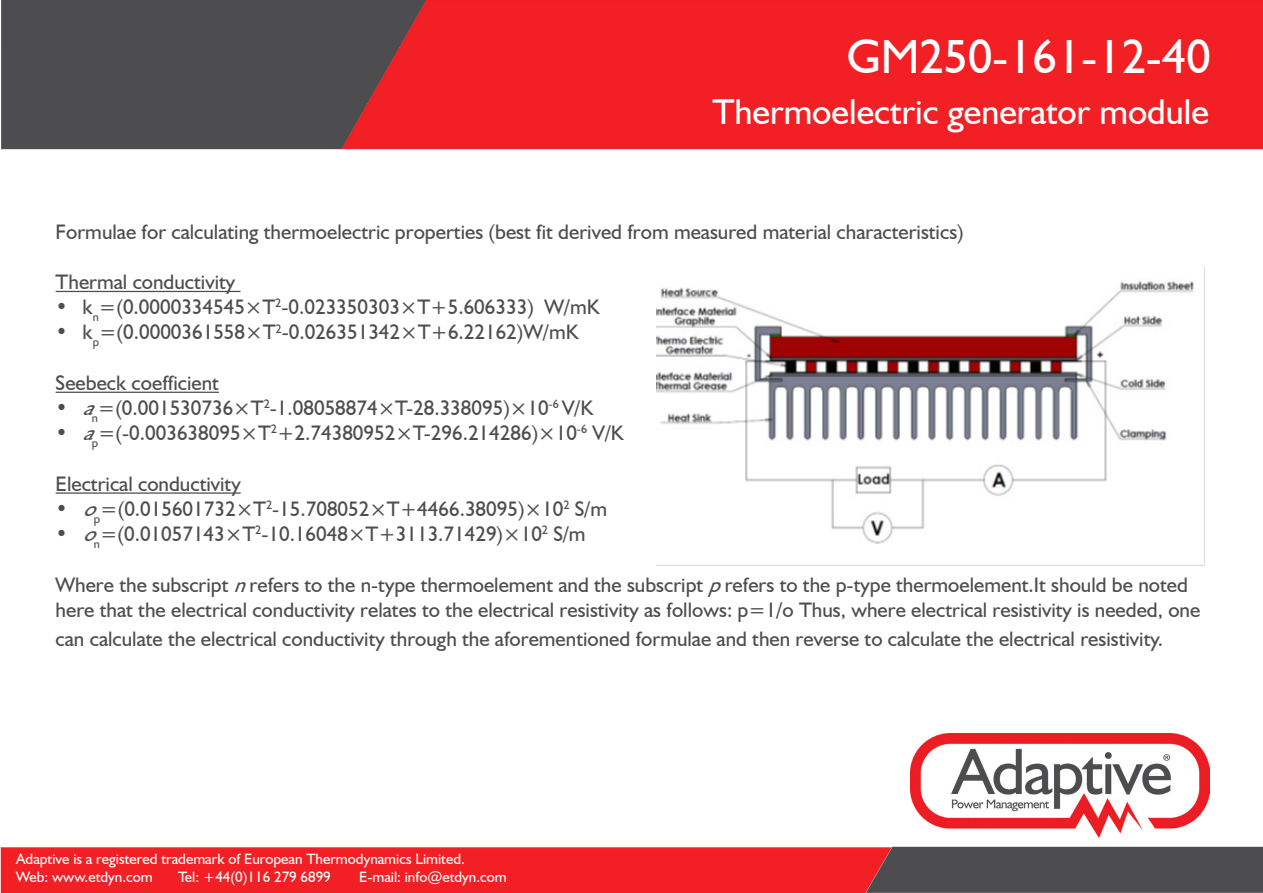
<style>
.page{position:relative;width:1263px;height:893px;background:#fff}
.page>*{position:absolute;margin:0;border:0;box-sizing:border-box;transform-origin:0 0}
.t1{font:48px "Humanist 521 BT";color:#fff}
.t2{font:36px "Humanist 521 BT";color:#fff}
.t3{font:21px/25.2px "Humanist 521 BT";color:#4d4d4f}
.t4{font:15px "Humanist 521 BT";color:#fff}
.s1{font-style:italic}
</style>
<div class="page">
<hr style="left:56px;top:291px;width:184px;height:1px;background:#4d4d4f">
<hr style="left:56px;top:392px;width:163px;height:1px;background:#4d4d4f">
<hr style="left:56px;top:492px;width:185px;height:2px;background:#4d4d4f">
<svg style="left:0;top:846px;width:1263px;height:47px;background:#c13336"></svg>
<img style="left:911px;top:733px;width:298px;height:105px">
<img style="left:656px;top:268px;width:549px;height:297px">
<div style="left:1px;top:0;width:337px;height:150px;background:#4d4d50"></div>
<div style="left:338px;top:0;width:925px;height:150px;background:#f22024"></div>
<p class="t1" style="left:847px;top:27px;width:365px">GM250-161-12-40</p>
<p class="t2" style="left:712px;top:89px;width:498px">Thermoelectric generator module</p>
<p class="t3" style="left:56px;top:218px;width:910px">Formulae for calculating thermoelectric properties (best fit derived from measured material characteristics)</p>
<p class="t3" style="left:56px;top:269px;width:181px">Thermal conductivity</p>
<p class="t3" style="left:56px;top:294px;width:545px">• k<sub>n</sub>=(0.0000334545×T<sup>2</sup>-0.023350303×T+5.606333) W/mK</p>
<p class="t3" style="left:56px;top:319px;width:524px">• k<sub>p</sub>=(0.0000361558×T<sup>2</sup>-0.026351342×T+6.22162)W/mK</p>
<p class="t3" style="left:56px;top:370px;width:165px">Seebeck coefficient</p>
<p class="t3" style="left:56px;top:395px;width:539px">• <span class="s1">a</span><sub>n</sub>=(0.001530736×T<sup>2</sup>-1.08058874×T-28.338095)×10<sup>-6</sup> V/K</p>
<p class="t3" style="left:56px;top:420px;width:570px">• <span class="s1">a</span><sub>p</sub>=(-0.003638095×T<sup>2</sup>+2.74380952×T-296.214286)×10<sup>-6</sup> V/K</p>
<p class="t3" style="left:56px;top:470px;width:187px">Electrical conductivity</p>
<p class="t3" style="left:56px;top:496px;width:553px">• <span class="s1">o</span><sub>p</sub>=(0.015601732×T<sup>2</sup>-15.708052×T+4466.38095)×10<sup>2</sup> S/m</p>
<p class="t3" style="left:56px;top:521px;width:531px">• <span class="s1">o</span><sub>n</sub>=(0.01057143×T<sup>2</sup>-10.16048×T+3113.71429)×10<sup>2</sup> S/m</p>
<p class="t3" style="left:56px;top:571px;width:1146px">Where the subscript <span class="s1">n</span>refers to the n-type thermoelement and the subscript <span class="s1">p</span>refers to the p-type thermoelement.It should be noted here that the electrical conductivity relates to the electrical resistivity as follows: p=1/o Thus, where electrical resistivity is needed, one</p>
<p class="t3" style="left:56px;top:625px;width:1109px">can calculate the electrical conductivity through the aforementioned formulae and then reverse to calculate the electrical resistivity.</p>
<p class="t4" style="left:16px;top:850px;width:450px">Adaptive is a registered trademark of European Thermodynamics Limited.</p>
<p class="t4" style="left:16px;top:868px;width:138px">Web: www.etdyn.com</p>
<p class="t4" style="left:178px;top:868px;width:154px">Tel: +44(0)116 279 6899</p>
<p class="t4" style="left:359px;top:868px;width:149px">E-mail: info@etdyn.com</p>
</div>
